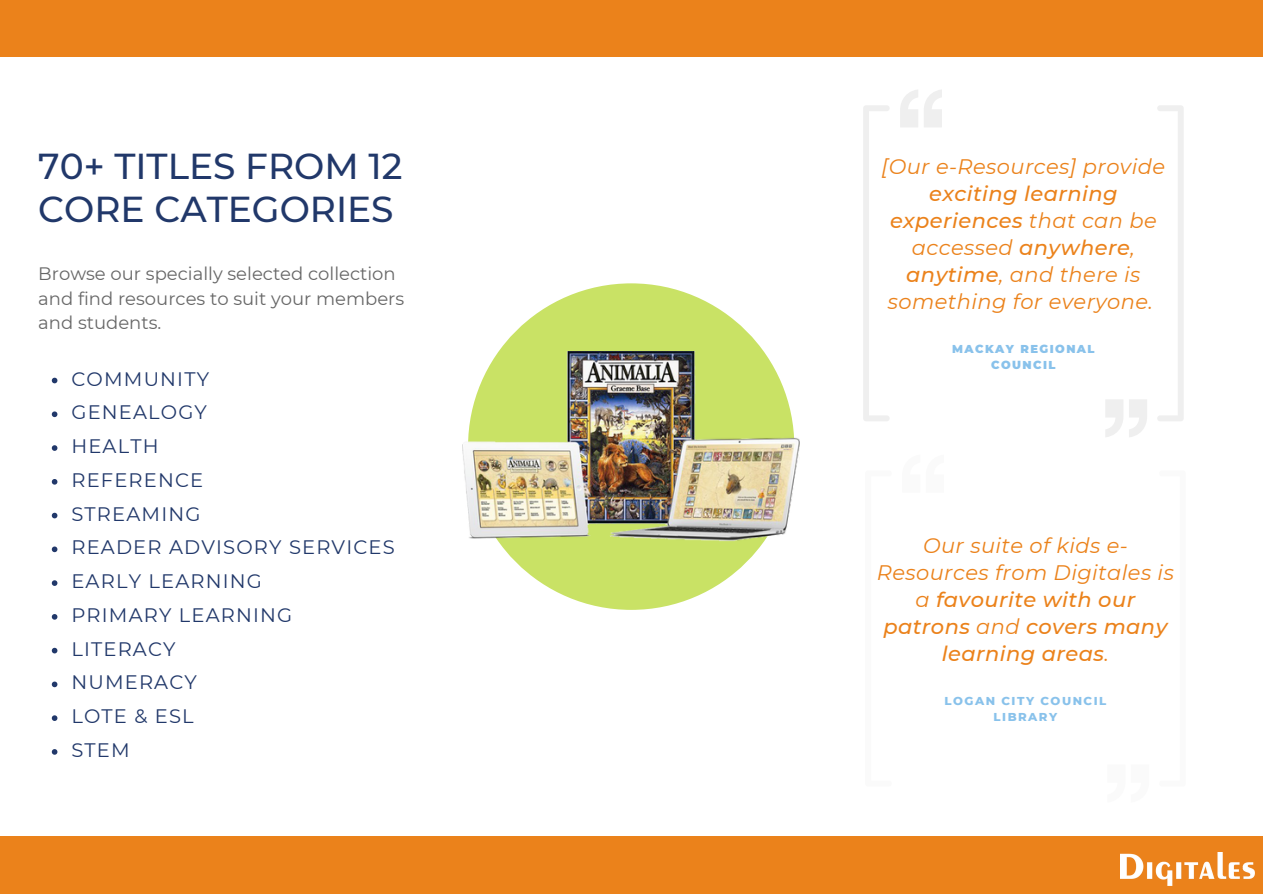
<style>
.page{position:relative;width:1263px;height:894px;background:#fff}
.page>*{position:absolute;margin:0;border:0;box-sizing:border-box;transform-origin:0 0}
.t1{font:500 36px/42.6px "Montserrat";color:#21386a}
.t2{font:italic 21px/27px "Montserrat";letter-spacing:.02em;color:#eb821b;text-align:center}
.t3{font:italic 500 21px/27px "Montserrat";letter-spacing:.02em;color:#eb821b;text-align:center}
.t4{font:19.5px "Montserrat";letter-spacing:.06em;color:#21386a}
.t5{font:18px/24.8px "Montserrat";color:#676767}
.t6{font:800 11.7px/15.9px "Montserrat";letter-spacing:.125em;color:#89c2eb;text-align:center}
.t7{font:900 11.4px/15.6px "Montserrat";letter-spacing:.125em;color:#89c2eb;text-align:center}
.s1{font-weight:500}
.s2{font-weight:400}
</style>
<div class="page">
<div style="left:0;top:0;width:1263px;height:57px;background:#eb821b"></div>
<div style="left:0;top:835px;width:1263px;height:58px;background:#eb821b"></div>
<div style="left:468px;top:283px;width:326px;height:326px;background:#c9e265;border-radius:50%"></div>
<img style="left:463px;top:351px;width:336px;height:190px">
<svg style="left:52px;top:377px;width:5px;height:6px"></svg>
<svg style="left:52px;top:411px;width:5px;height:6px"></svg>
<svg style="left:52px;top:445px;width:5px;height:5px"></svg>
<svg style="left:52px;top:479px;width:5px;height:5px"></svg>
<svg style="left:52px;top:512px;width:5px;height:6px"></svg>
<svg style="left:52px;top:546px;width:5px;height:6px"></svg>
<svg style="left:52px;top:580px;width:5px;height:5px"></svg>
<svg style="left:52px;top:614px;width:5px;height:5px"></svg>
<svg style="left:52px;top:647px;width:5px;height:6px"></svg>
<svg style="left:52px;top:681px;width:5px;height:6px"></svg>
<svg style="left:52px;top:715px;width:5px;height:5px"></svg>
<svg style="left:52px;top:749px;width:5px;height:5px"></svg>
<svg style="left:900px;top:90px;width:18px;height:37px"></svg>
<svg style="left:924px;top:90px;width:18px;height:37px"></svg>
<svg style="left:1129px;top:399px;width:18px;height:38px"></svg>
<svg style="left:1105px;top:399px;width:18px;height:38px"></svg>
<svg style="left:863px;top:105px;width:27px;height:316px"></svg>
<svg style="left:1157px;top:105px;width:27px;height:316px"></svg>
<img style="left:1120px;top:852px;width:134px;height:32px">
<p class="t1" style="left:38px;top:145px;width:366px">70+ TITLES FROM 12<br>CORE CATEGORIES</p>
<p class="t5" style="left:38px;top:261px;width:367px">Browse our specially selected collection and find resources to suit your members and students.</p>
<p class="t4" style="left:71px;top:366px;width:139px">COMMUNITY</p>
<p class="t4" style="left:71px;top:400px;width:137px">GENEALOGY</p>
<p class="t4" style="left:71px;top:434px;width:89px">HEALTH</p>
<p class="t4" style="left:71px;top:468px;width:133px">REFERENCE</p>
<p class="t4" style="left:71px;top:501px;width:131px">STREAMING</p>
<p class="t4" style="left:71px;top:535px;width:325px">READER ADVISORY SERVICES</p>
<p class="t4" style="left:71px;top:569px;width:192px">EARLY LEARNING</p>
<p class="t4" style="left:71px;top:603px;width:222px">PRIMARY LEARNING</p>
<p class="t4" style="left:71px;top:636px;width:106px">LITERACY</p>
<p class="t4" style="left:71px;top:670px;width:127px">NUMERACY</p>
<p class="t4" style="left:71px;top:704px;width:124px">LOTE &amp; ESL</p>
<p class="t4" style="left:71px;top:737px;width:60px">STEM</p>
<p class="t2" style="left:882px;top:153px;width:285px">[Our e-Resources] provide <span class="s1">exciting learning experiences</span> that can be accessed <span class="s1">anywhere</span>, <span class="s1">anytime</span>, and there is something for everyone.</p>
<p class="t7" style="left:952px;top:341px;width:144px">MACKAY REGIONAL<br>COUNCIL</p>
<p class="t3" style="left:877px;top:531px;width:299px"><span class="s2">Our suite of kids e-<br>Resources from Digitales is a</span> favourite with our patrons <span class="s2">and</span> covers many learning areas<span class="s2">.</span></p>
<p class="t6" style="left:944px;top:692px;width:163px">LOGAN CITY COUNCIL<br>LIBRARY</p>
</div>
